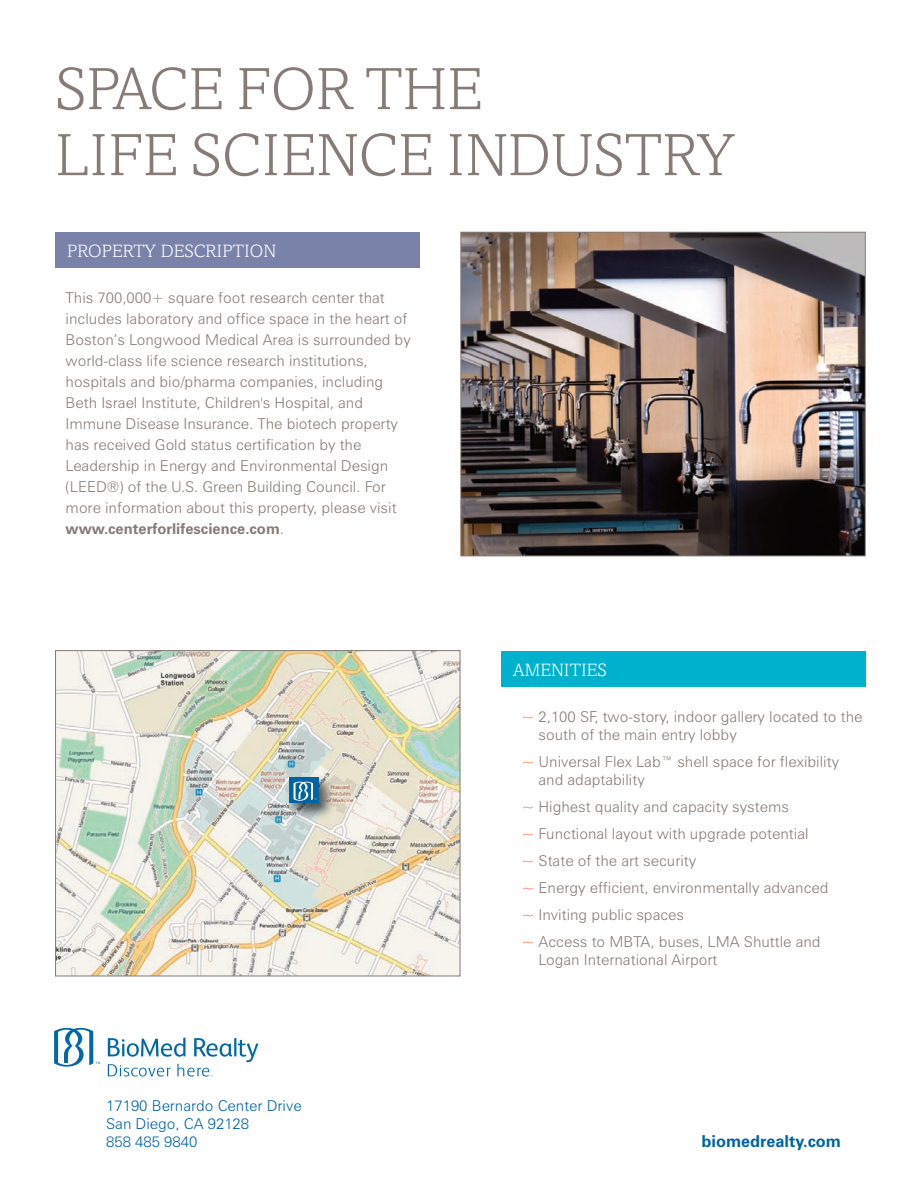
<style>
.page{position:relative;width:919px;height:1188px;background:#fff}
.page>*{position:absolute;margin:0;border:0;box-sizing:border-box;transform-origin:0 0}
.t1{font:300 60px/66px "Amasis";color:#867b76}
.t2{font:300 18px "Amasis";color:#fff}
.t3{font:700 16.5px "Zurich BT";color:#0063a4}
.t4{font:300 15px/21px "Zurich BT";color:#867b76}
.t5{font:300 15px/18px "Zurich BT";color:#0063a4}
.s1{font-weight:700}
.s2{color:#f26221}
</style>
<div class="page">
<img style="left:462px;top:234px;width:401px;height:320px">
<div style="left:460px;top:232px;width:405px;height:324px;border:1px solid #867b76"></div>
<img style="left:57px;top:652px;width:401px;height:322px">
<div style="left:55px;top:650px;width:405px;height:326px;border:1px solid #867b76"></div>
<div style="left:55px;top:232px;width:365px;height:35px;background:#7a82aa"></div>
<div style="left:501px;top:651px;width:364px;height:35px;background:#00b1cd"></div>
<svg style="left:54px;top:1028px;width:204px;height:48px"></svg>
<img style="left:283px;top:770px;width:55px;height:53px">
<div style="left:289px;top:777px;width:30px;height:26px;background:#0063a4"></div>
<svg style="left:293px;top:781px;width:26px;height:24px"></svg>
<h1 class="t1" style="left:55px;top:62px;width:681px">SPACE FOR THE<br>LIFE SCIENCE INDUSTRY</h1>
<p class="t2" style="left:67px;top:244px;width:210px">PROPERTY DESCRIPTION</p>
<p class="t4" style="left:66px;top:288px;width:346px">This 700,000+ square foot research center that includes laboratory and office space in the heart of Boston’s Longwood Medical Area is surrounded by world-class life science research institutions, hospitals and bio/pharma companies, including Beth Israel Institute, Children's Hospital, and Immune Disease Insurance. The biotech property has received Gold status certification by the Leadership in Energy and Environmental Design (LEED®) of the U.S. Green Building Council. For more information about this property, please visit <span class="s1">www.centerforlifescience.com</span>.</p>
<p class="t5" style="left:106px;top:1097px;width:197px">17190 Bernardo Center Drive<br>San Diego, CA 92128<br>858 485 9840</p>
<p class="t2" style="left:513px;top:664px;width:95px">AMENITIES</p>
<p class="t4" style="left:538px;top:709px;width:325px;line-height:18px;text-indent:-16px"><span class="s2">~</span> 2,100 SF, two-story, indoor gallery located to the south of the main entry lobby</p>
<p class="t4" style="left:538px;top:754px;width:302px;line-height:18px;text-indent:-16px"><span class="s2">~</span> Universal Flex Lab™ shell space for flexibility and adaptability</p>
<p class="t4" style="left:522px;top:795px;width:308px;line-height:27px"><span class="s2">~</span> Highest quality and capacity systems<br><span class="s2">~</span> Functional layout with upgrade potential<br><span class="s2">~</span> State of the art security<br><span class="s2">~</span> Energy efficient, environmentally advanced <span class="s2">~</span> Inviting public spaces<br><span class="s2">~</span> Access to MBTA, buses, LMA Shuttle and</p>
<p class="t4" style="left:538px;top:951px;width:180px">Logan International Airport</p>
<p class="t3" style="left:701px;top:1135px;width:141px">biomedrealty.com</p>
</div>
